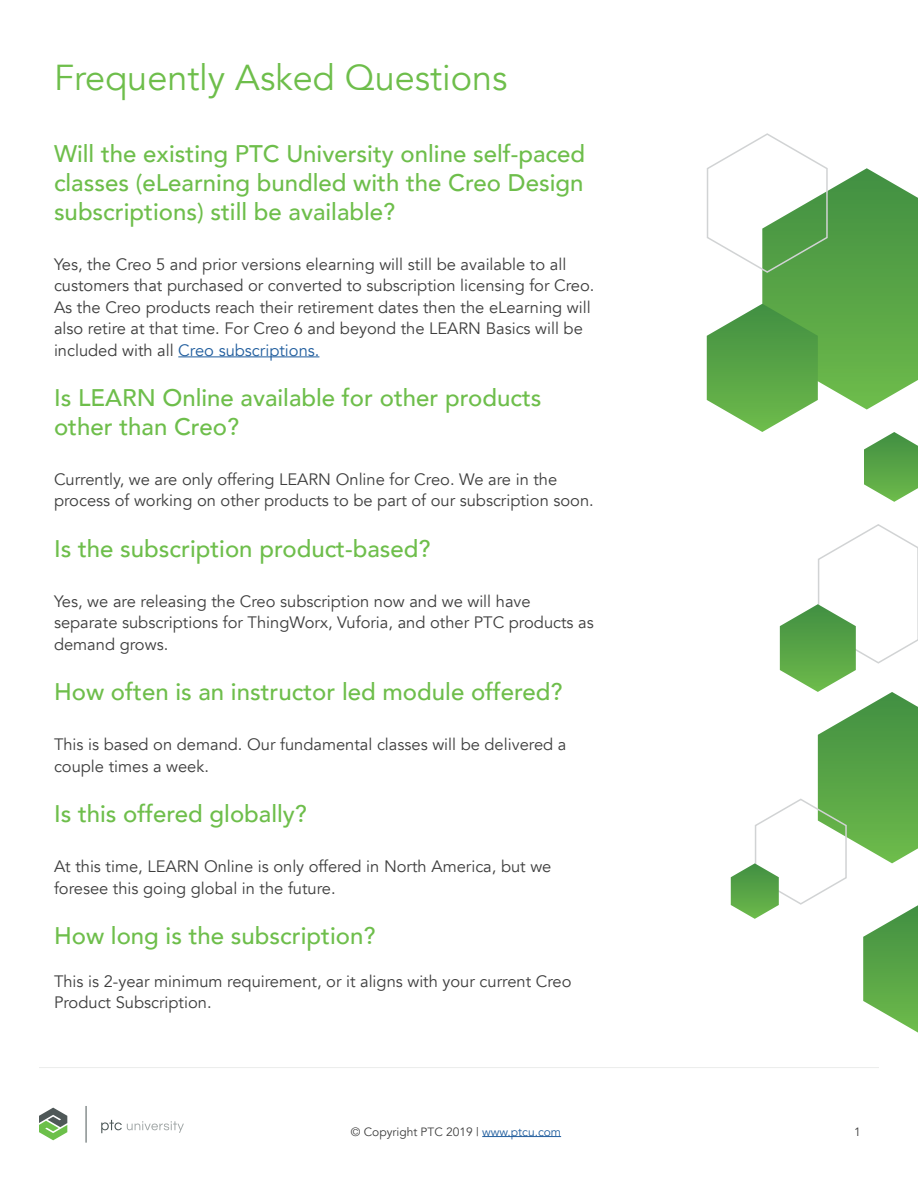
<style>
.page{position:relative;width:918px;height:1188px;background:#fff}
.page>*{position:absolute;margin:0;border:0;box-sizing:border-box;transform-origin:0 0}
.t1{font:36px "Avenir";color:#6ebe4b}
.t2{font:500 24px/28.8px "Avenir";color:#6ebe4b;text-align:justify}
.t3{font:16.5px/21.5px "Avenir";color:#3e3e3e}
.t4{font:12px "Avenir";color:#3e3e3e}
.s1{color:#215e9e}
</style>
<div class="page">
<hr style="left:482px;top:1136px;width:79px;height:1px;background:#215e9e">
<svg style="left:101px;top:1120px;width:83px;height:13px"></svg>
<hr style="left:86px;top:1106px;width:1px;height:37px;background:#4d5858">
<svg style="left:39px;top:1108px;width:28px;height:32px"></svg>
<hr style="left:39px;top:1067px;width:840px;height:1px;background:#ecedec">
<hr style="left:178px;top:356px;width:141px;height:1px;background:#215e9e">
<svg style="left:731px;top:524px;width:187px;height:509px"></svg>
<svg style="left:706px;top:133px;width:212px;height:369px"></svg>
<h1 class="t1" style="left:54px;top:56px;width:455px">Frequently Asked Questions</h1>
<h2 class="t2" style="left:54px;top:138px;width:533px">Will the existing PTC University online self-paced classes (eLearning bundled with the Creo Design subscriptions) still be available?</h2>
<p class="t3" style="left:54px;top:254px;width:542px">Yes, the Creo 5 and prior versions elearning will still be available to all customers that purchased or converted to subscription licensing for Creo.<br>As the Creo products reach their retirement dates then the eLearning will also retire at that time. For Creo 6 and beyond the LEARN Basics will be included with all <span class="s1">Creo subscriptions.</span></p>
<h2 class="t2" style="left:54px;top:382px;width:489px">Is LEARN Online available for other products other than Creo?</h2>
<p class="t3" style="left:54px;top:469px;width:541px">Currently, we are only offering LEARN Online for Creo. We are in the process of working on other products to be part of our subscription soon.</p>
<h2 class="t2" style="left:54px;top:533px;width:378px">Is the subscription product-based?</h2>
<p class="t3" style="left:54px;top:591px;width:541px">Yes, we are releasing the Creo subscription now and we will have separate subscriptions for ThingWorx, Vuforia, and other PTC products as demand grows.</p>
<h2 class="t2" style="left:54px;top:676px;width:510px">How often is an instructor led module offered?</h2>
<p class="t3" style="left:54px;top:734px;width:514px">This is based on demand. Our fundamental classes will be delivered a couple times a week.</p>
<h2 class="t2" style="left:54px;top:798px;width:254px">Is this offered globally?</h2>
<p class="t3" style="left:54px;top:856px;width:499px">At this time, LEARN Online is only offered in North America, but we foresee this going global in the future.</p>
<h2 class="t2" style="left:54px;top:920px;width:323px">How long is the subscription?</h2>
<p class="t3" style="left:54px;top:971px;width:519px">This is 2-year minimum requirement, or it aligns with your current Creo<br>Product Subscription.</p>
<p class="t4" style="left:351px;top:1124px;width:212px">© Copyright PTC 2019 | <span class="s1">www.ptcu.com</span></p>
<p class="t4" style="left:854px;top:1124px;width:8px">1</p>
</div>
